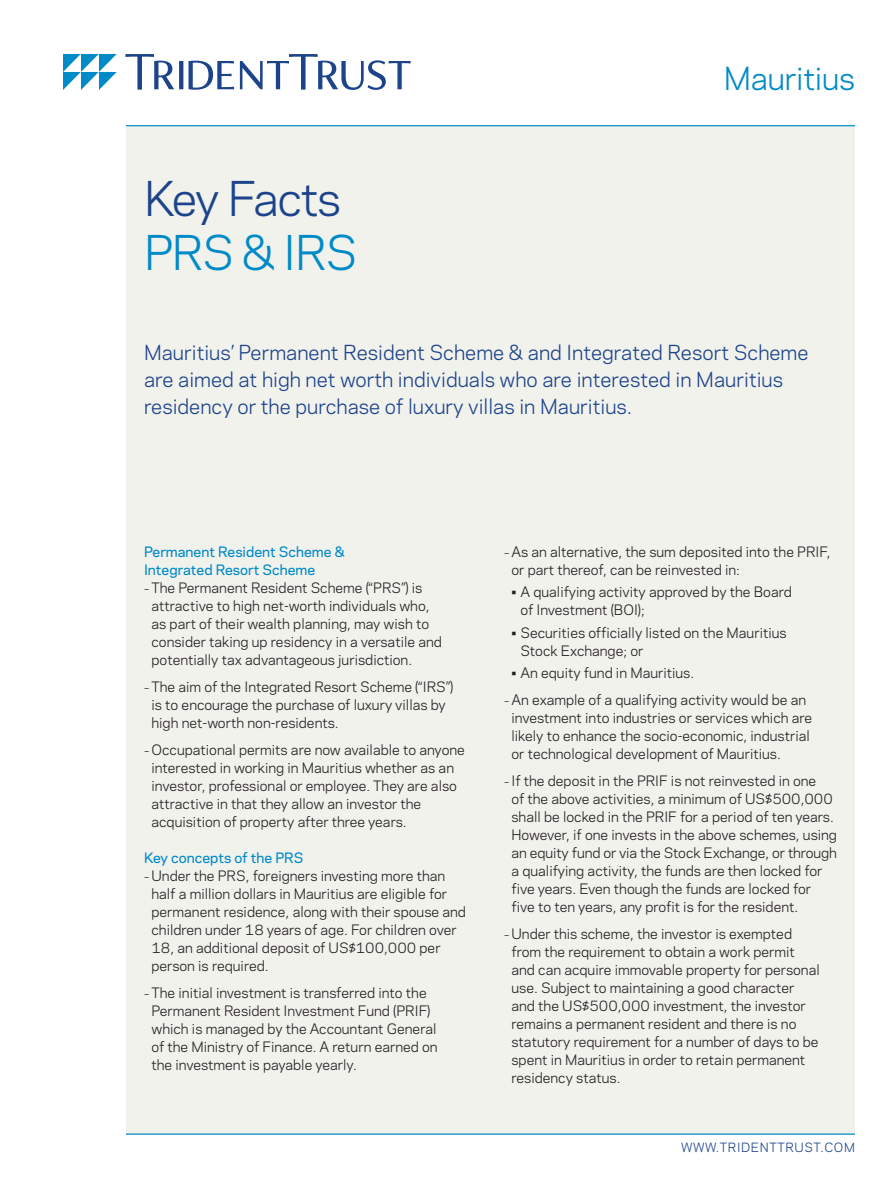
<style>
.page{position:relative;width:891px;height:1188px;background:#fff}
.page>*{position:absolute;margin:0;border:0;box-sizing:border-box;transform-origin:0 0}
.t1{font:45px "Polaris";letter-spacing:-.04em;color:#1d448b}
.t2{font:45px "Polaris";letter-spacing:-.03em;color:#008ac8}
.t3{font:30px "Polaris";letter-spacing:-.01em;color:#008ac8}
.Intro_Text{font:19.5px/27px "Polaris";color:#1d448b}
.t4{font:13.5px/18px "Polaris";color:#231f20}
.Head_1{font:500 13.5px/18px "Polaris";color:#008ac8}
.t5{font:12px "Polaris";letter-spacing:.05em;color:#1d448b}
.s1{font-size:10.5px}
</style>
<div class="page">
<div style="left:126px;top:126px;width:729px;height:1008px;background:#f2f2ed"></div>
<hr style="left:126px;top:126px;width:729px;height:1px;background:#008ac8">
<hr style="left:126px;top:1134px;width:729px;height:1px;background:#008ac8">
<svg style="left:126px;top:54px;width:285px;height:36px"></svg>
<svg style="left:63px;top:54px;width:54px;height:36px"></svg>
<h1 class="t1" style="left:144px;top:165px;width:199px">Key Facts</h1>
<h1 class="t2" style="left:144px;top:219px;width:215px">PRS &amp; IRS</h1>
<h2 class="t3" style="left:724px;top:56px;width:133px">Mauritius</h2>
<p class="Intro_Text" style="left:144px;top:338px;width:666px">Mauritius’ Permanent Resident Scheme &amp; and Integrated Resort Scheme are aimed at high net worth individuals who are interested in Mauritius residency or the purchase of luxury villas in Mauritius.</p>
<p class="Head_1" style="left:144px;top:542px;width:202px">Permanent Resident Scheme &amp;<br>Integrated Resort Scheme</p>
<p class="t4" style="left:152px;top:578px;width:292px;text-indent:-8px"><span class="s1">–</span> The Permanent Resident Scheme (“PRS”) is attractive to high net-worth individuals who, as part of their wealth planning, may wish to consider taking up residency in a versatile and potentially tax advantageous jurisdiction.</p>
<p class="t4" style="left:152px;top:677px;width:303px;text-indent:-8px"><span class="s1">–</span> The aim of the Integrated Resort Scheme (“IRS”) is to encourage the purchase of luxury villas by high net-worth non-residents.</p>
<p class="t4" style="left:152px;top:740px;width:315px;text-indent:-8px"><span class="s1">–</span> Occupational permits are now available to anyone interested in working in Mauritius whether as an investor, professional or employee. They are also attractive in that they allow an investor the acquisition of property after three years.</p>
<p class="Head_1" style="left:144px;top:848px;width:161px">Key concepts of the PRS</p>
<p class="t4" style="left:152px;top:866px;width:316px;text-indent:-8px"><span class="s1">–</span> Under the PRS, foreigners investing more than half a million dollars in Mauritius are eligible for permanent residence, along with their spouse and children under 18 years of age. For children over 18, an additional deposit of US$100,000 per person is required.</p>
<p class="t4" style="left:152px;top:983px;width:288px;text-indent:-8px"><span class="s1">–</span> The initial investment is transferred into the Permanent Resident Investment Fund (PRIF) which is managed by the Accountant General of the Ministry of Finance. A return earned on the investment is payable yearly.</p>
<p class="t4" style="left:512px;top:542px;width:321px;text-indent:-8px"><span class="s1">–</span> As an alternative, the sum deposited into the PRIF, or part thereof, can be reinvested in:</p>
<p class="t4" style="left:520px;top:582px;width:273px;text-indent:-9px">• A qualifying activity approved by the Board of Investment (BOI);</p>
<p class="t4" style="left:520px;top:623px;width:268px;text-indent:-9px">• Securities officially listed on the Mauritius<br>Stock Exchange; or</p>
<p class="t4" style="left:512px;top:663px;width:184px">• An equity fund in Mauritius.</p>
<p class="t4" style="left:512px;top:690px;width:302px;text-indent:-8px"><span class="s1">–</span> An example of a qualifying activity would be an investment into industries or services which are likely to enhance the socio-economic, industrial or technological development of Mauritius.</p>
<p class="t4" style="left:512px;top:771px;width:327px;text-indent:-8px"><span class="s1">–</span> If the deposit in the PRIF is not reinvested in one<br>of the above activities, a minimum of US$500,000 shall be locked in the PRIF for a period of ten years.<br>However, if one invests in the above schemes, using an equity fund or via the Stock Exchange, or through a qualifying activity, the funds are then locked for five years. Even though the funds are locked for five to ten years, any profit is for the resident.</p>
<p class="t4" style="left:512px;top:924px;width:310px;text-indent:-8px"><span class="s1">–</span> Under this scheme, the investor is exempted from the requirement to obtain a work permit and can acquire immovable property for personal use. Subject to maintaining a good character and the US$500,000 investment, the investor remains a permanent resident and there is no statutory requirement for a number of days to be spent in Mauritius in order to retain permanent residency status.</p>
<p class="t5" style="left:681px;top:1138px;width:175px">WWW.TRIDENTTRUST.COM</p>
</div>
